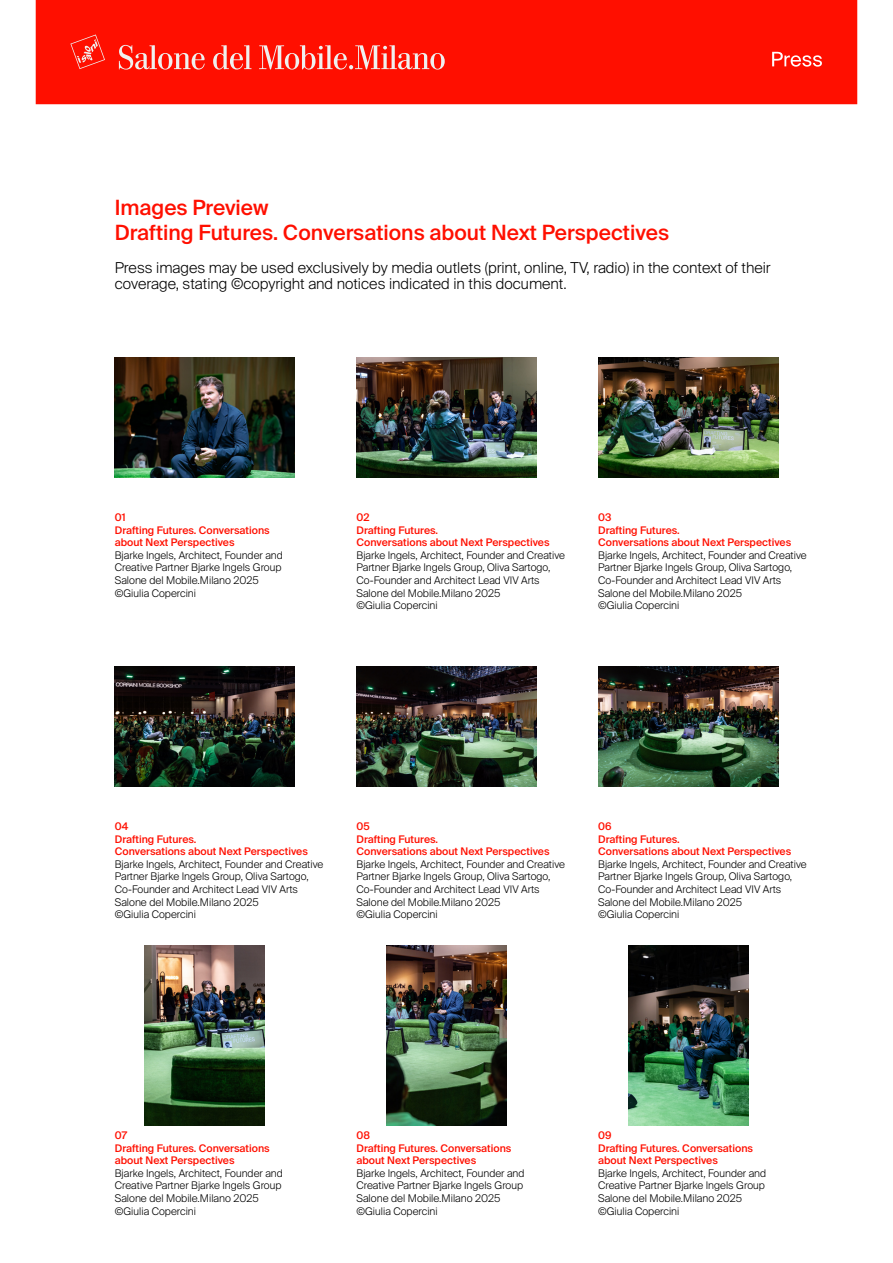
<style>
.page{position:relative;width:893px;height:1263px;background:#fff}
.page>*{position:absolute;margin:0;border:0;box-sizing:border-box;transform-origin:0 0}
.t1{font:500 21px "Suisse Intl";color:#ff0f00}
.t2{font:300 15px/16.5px "Suisse Intl";color:#000}
.t3{font:300 10.65px "Suisse Intl";color:#000}
.t4{font:300 10.5px/12.6px "Suisse Intl";color:#000}
.t5{font:500 10.5px/12.6px "Suisse Intl";color:#ff0f00}
.s1{font-weight:500;color:#ff0f00}
</style>
<div class="page">
<div style="left:36px;top:0;width:821px;height:104px;background:#ff0f00"></div>
<svg style="left:119px;top:45px;width:86px;height:25px"></svg>
<svg style="left:213px;top:45px;width:39px;height:25px"></svg>
<svg style="left:259px;top:45px;width:186px;height:25px"></svg>
<svg style="left:70px;top:34px;width:35px;height:35px"></svg>
<svg style="left:772px;top:52px;width:50px;height:15px"></svg>
<img style="left:115px;top:357px;width:180px;height:120px">
<img style="left:356px;top:357px;width:180px;height:120px">
<img style="left:598px;top:357px;width:180px;height:120px">
<img style="left:115px;top:666px;width:180px;height:120px">
<img style="left:356px;top:666px;width:180px;height:120px">
<img style="left:598px;top:666px;width:180px;height:120px">
<img style="left:145px;top:945px;width:120px;height:180px">
<img style="left:386px;top:945px;width:120px;height:180px">
<img style="left:628px;top:945px;width:120px;height:180px">
<p class="t1" style="left:115px;top:196px;width:155px">Images Preview</p>
<p class="t1" style="left:115px;top:221px;width:556px">Drafting Futures. Conversations about Next Perspectives</p>
<p class="t2" style="left:115px;top:259px;width:657px">Press images may be used exclusively by media outlets (print, online, TV, radio) in the context of their coverage, stating ©copyright and notices indicated in this document.</p>
<p class="t5" style="left:115px;top:511px;width:12px">01</p>
<p class="t4" style="left:115px;top:524px;width:169px"><span class="s1">Drafting Futures. Conversations about Next Perspectives<br></span>Bjarke Ingels, Architect, Founder and Creative Partner Bjarke Ingels Group</p>
<p class="t3" style="left:115px;top:574px;width:146px">Salone del Mobile.Milano 2025</p>
<p class="t4" style="left:115px;top:587px;width:83px">©Giulia Copercini</p>
<p class="t5" style="left:356px;top:511px;width:14px">02</p>
<p class="t5" style="left:356px;top:524px;width:195px">Drafting Futures.<br>Conversations about Next Perspectives</p>
<p class="t4" style="left:356px;top:549px;width:210px">Bjarke Ingels, Architect, Founder and Creative<br>Partner Bjarke Ingels Group, Oliva Sartogo,<br>Co-Founder and Architect Lead VIV Arts</p>
<p class="t3" style="left:356px;top:587px;width:146px">Salone del Mobile.Milano 2025</p>
<p class="t4" style="left:356px;top:599px;width:83px">©Giulia Copercini</p>
<p class="t5" style="left:598px;top:511px;width:15px">03</p>
<p class="t5" style="left:598px;top:524px;width:195px">Drafting Futures.<br>Conversations about Next Perspectives</p>
<p class="t4" style="left:598px;top:549px;width:210px">Bjarke Ingels, Architect, Founder and Creative<br>Partner Bjarke Ingels Group, Oliva Sartogo,<br>Co-Founder and Architect Lead VIV Arts</p>
<p class="t3" style="left:598px;top:587px;width:146px">Salone del Mobile.Milano 2025</p>
<p class="t4" style="left:598px;top:599px;width:83px">©Giulia Copercini</p>
<p class="t5" style="left:115px;top:820px;width:15px">04</p>
<p class="t5" style="left:115px;top:833px;width:195px">Drafting Futures.<br>Conversations about Next Perspectives</p>
<p class="t4" style="left:115px;top:858px;width:210px">Bjarke Ingels, Architect, Founder and Creative<br>Partner Bjarke Ingels Group, Oliva Sartogo,<br>Co-Founder and Architect Lead VIV Arts</p>
<p class="t3" style="left:115px;top:896px;width:146px">Salone del Mobile.Milano 2025</p>
<p class="t4" style="left:115px;top:908px;width:83px">©Giulia Copercini</p>
<p class="t5" style="left:356px;top:820px;width:15px">05</p>
<p class="t5" style="left:356px;top:833px;width:195px">Drafting Futures.<br>Conversations about Next Perspectives</p>
<p class="t4" style="left:356px;top:858px;width:210px">Bjarke Ingels, Architect, Founder and Creative<br>Partner Bjarke Ingels Group, Oliva Sartogo,<br>Co-Founder and Architect Lead VIV Arts</p>
<p class="t3" style="left:356px;top:896px;width:146px">Salone del Mobile.Milano 2025</p>
<p class="t4" style="left:356px;top:908px;width:83px">©Giulia Copercini</p>
<p class="t5" style="left:598px;top:820px;width:15px">06</p>
<p class="t5" style="left:598px;top:833px;width:195px">Drafting Futures.<br>Conversations about Next Perspectives</p>
<p class="t4" style="left:598px;top:858px;width:210px">Bjarke Ingels, Architect, Founder and Creative<br>Partner Bjarke Ingels Group, Oliva Sartogo,<br>Co-Founder and Architect Lead VIV Arts</p>
<p class="t3" style="left:598px;top:896px;width:146px">Salone del Mobile.Milano 2025</p>
<p class="t4" style="left:598px;top:908px;width:83px">©Giulia Copercini</p>
<p class="t5" style="left:115px;top:1129px;width:14px">07</p>
<p class="t5" style="left:115px;top:1142px;width:156px">Drafting Futures. Conversations about Next Perspectives</p>
<p class="t4" style="left:115px;top:1167px;width:169px">Bjarke Ingels, Architect, Founder and<br>Creative Partner Bjarke Ingels Group</p>
<p class="t3" style="left:115px;top:1192px;width:146px">Salone del Mobile.Milano 2025</p>
<p class="t4" style="left:115px;top:1205px;width:83px">©Giulia Copercini</p>
<p class="t5" style="left:356px;top:1129px;width:15px">08</p>
<p class="t5" style="left:356px;top:1142px;width:156px">Drafting Futures. Conversations about Next Perspectives</p>
<p class="t4" style="left:356px;top:1167px;width:169px">Bjarke Ingels, Architect, Founder and<br>Creative Partner Bjarke Ingels Group</p>
<p class="t3" style="left:356px;top:1192px;width:146px">Salone del Mobile.Milano 2025</p>
<p class="t4" style="left:356px;top:1205px;width:83px">©Giulia Copercini</p>
<p class="t5" style="left:598px;top:1129px;width:15px">09</p>
<p class="t5" style="left:598px;top:1142px;width:156px">Drafting Futures. Conversations about Next Perspectives</p>
<p class="t4" style="left:598px;top:1167px;width:169px">Bjarke Ingels, Architect, Founder and<br>Creative Partner Bjarke Ingels Group</p>
<p class="t3" style="left:598px;top:1192px;width:146px">Salone del Mobile.Milano 2025</p>
<p class="t4" style="left:598px;top:1205px;width:83px">©Giulia Copercini</p>
</div>
